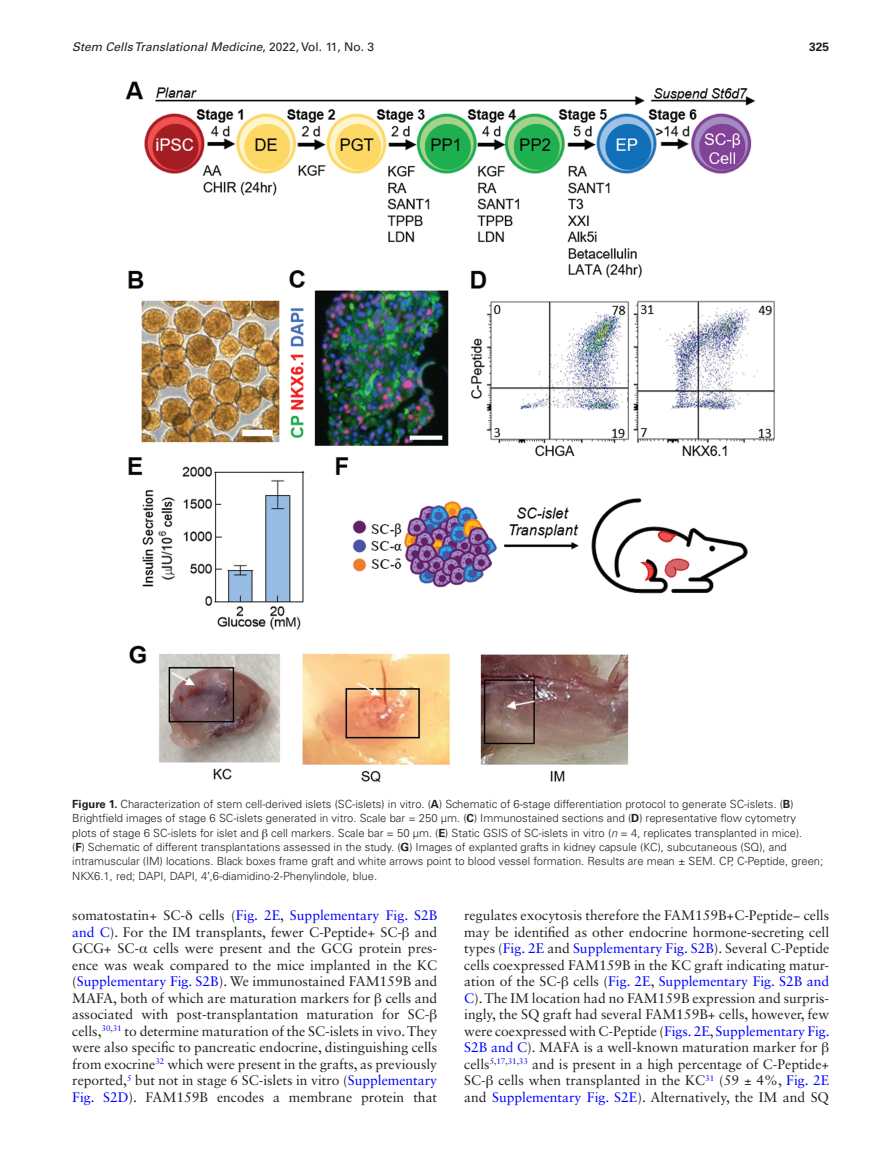
<style>
.page{position:relative;width:893px;height:1174px;background:#fff}
.page>*{position:absolute;margin:0;border:0;box-sizing:border-box;transform-origin:0 0}
.t1{font:13.8px/16.5px "Sabon LT Std";color:#231f20;text-align:justify}
.t2{font:italic 12px "Univers LT Std";color:#231f20}
.t3{font:700 12px "Univers LT Std";color:#231f20}
.t4{font:300 11.25px/14.2px "Univers LT Std";color:#231f20}
.s1{font-style:normal}
.s2{font-weight:700}
.s3{font-family:"Gandhari Unicode";font-weight:400}
.s4{font-style:italic}
.s5{font-family:"Arial Unicode MS";font-weight:400}
.s6{font-family:"Gandhari Unicode"}
.s7{color:#00f}
</style>
<div class="page">
<img style="left:125px;top:81px;width:650px;height:702px">
<p class="t2" style="left:72px;top:40px;width:303px">Stem Cells Translational Medicine<span class="s1">, 2022, Vol. 11, No. 3</span></p>
<p class="t3" style="left:809px;top:40px;width:22px">325</p>
<p class="t4" style="left:72px;top:797px;width:752px"><span class="s2">Figure 1.</span> Characterization of stem cell-derived islets (SC-islets) in vitro. (<span class="s2">A</span>) Schematic of 6-stage differentiation protocol to generate SC-islets. (<span class="s2">B</span>)<br>Brightfield images of stage 6 SC-islets generated in vitro. Scale bar = 250 µm. (<span class="s2">C</span>) Immunostained sections and (<span class="s2">D</span>) representative flow cytometry plots of stage 6 SC-islets for islet and <span class="s3">β</span> cell markers. Scale bar = 50 µm. (<span class="s2">E</span>) Static GSIS of SC-islets in vitro (<span class="s4">n</span> = 4, replicates transplanted in mice).<br>(<span class="s2">F</span>) Schematic of different transplantations assessed in the study. (<span class="s2">G</span>) Images of explanted grafts in kidney capsule (KC), subcutaneous (SQ), and intramuscular (IM) locations. Black boxes frame graft and white arrows point to blood vessel formation. Results are mean ± SEM. CP, C-Peptide, green; NKX6.1, red; DAPI, DAPI, 4<span class="s5">ʹ</span>,6-diamidino-2-Phenylindole, blue.</p>
<p class="t1" style="left:72px;top:907px;width:366px">somatostatin+ SC-<span class="s6">δ</span> cells (<span class="s7">Fig. 2E</span>, <span class="s7">Supplementary Fig. S2B and C</span>). For the IM transplants, fewer C-Peptide+ SC-<span class="s6">β</span> and GCG+ SC-<span class="s6">α</span> cells were present and the GCG protein pres&shy;ence was weak compared to the mice implanted in the KC (<span class="s7">Supplementary Fig. S2B</span>). We immunostained FAM159B and MAFA, both of which are maturation markers for <span class="s6">β</span> cells and associated with post-transplantation maturation for SC-<span class="s6">β </span>cells,<sup>30</sup><sup>,</sup><sup>31</sup> to determine maturation of the SC-islets in vivo. They were also specific to pancreatic endocrine, distinguishing cells from exocrine<sup>32</sup> which were present in the grafts, as previously reported,<sup>5</sup> but not in stage 6 SC-islets in vitro (<span class="s7">Supplementary Fig. S2D</span>). FAM159B encodes a membrane protein that</p>
<p class="t1" style="left:464px;top:907px;width:367px">regulates exocytosis therefore the FAM159B+C-Peptide− cells may be identified as other endocrine hormone-secreting cell types (<span class="s7">Fig. 2E</span> and <span class="s7">Supplementary Fig. S2B</span>). Several C-Peptide cells coexpressed FAM159B in the KC graft indicating matur&shy;ation of the SC-<span class="s6">β</span> cells (<span class="s7">Fig. 2E</span>, <span class="s7">Supplementary Fig. S2B and C</span>). The IM location had no FAM159B expression and surpris&shy;ingly, the SQ graft had several FAM159B+ cells, however, few were coexpressed with C-Peptide (<span class="s7">Figs. 2E</span>, <span class="s7">Supplementary Fig.<br>S2B and C</span>). MAFA is a well-known maturation marker for <span class="s6">β </span>cells<sup>5</sup><sup>,</sup><sup>17</sup><sup>,</sup><sup>31</sup><sup>,</sup><sup>33</sup> and is present in a high percentage of C-Peptide+ SC-<span class="s6">β</span> cells when transplanted in the KC<sup>31</sup> (59 ± 4%, <span class="s7">Fig. 2E </span>and <span class="s7">Supplementary Fig. S2E</span>). Alternatively, the IM and SQ</p>
</div>
